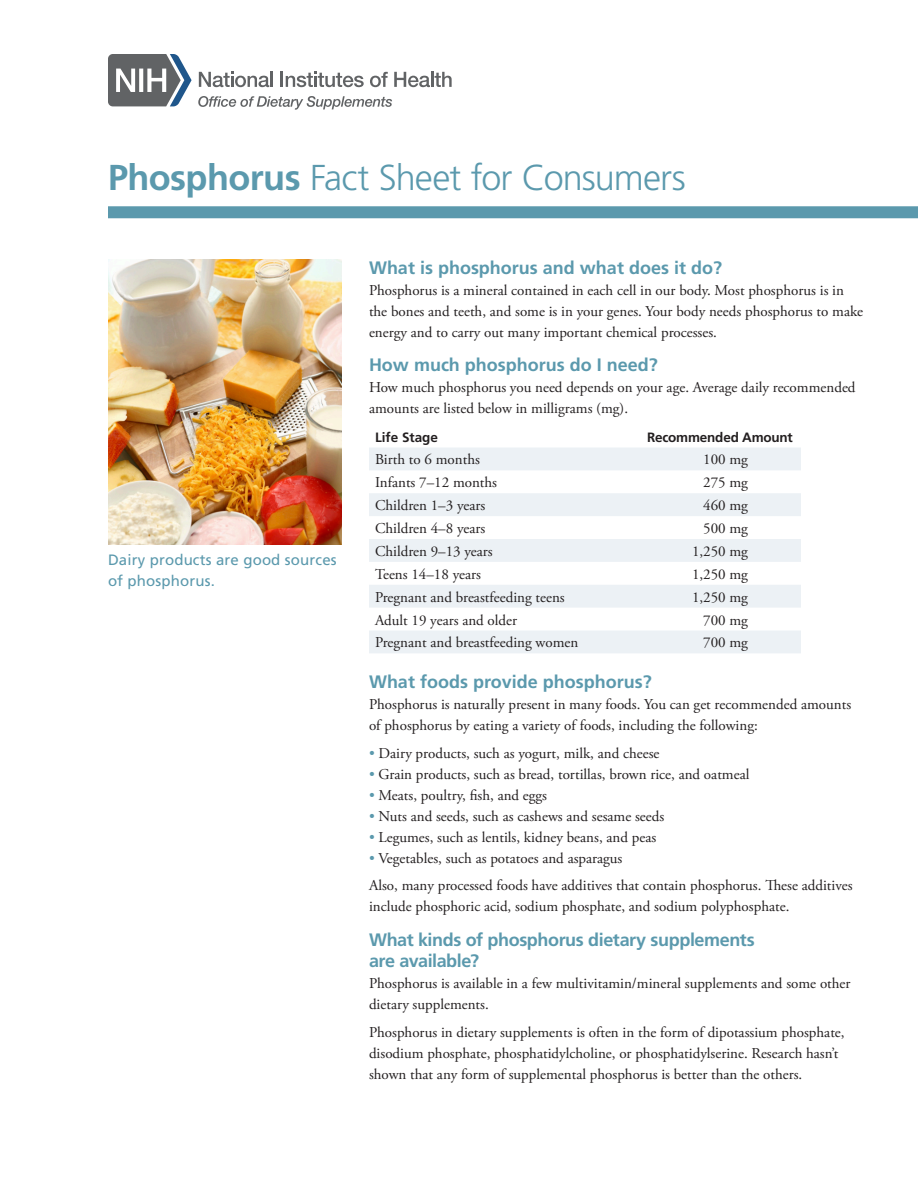
<style>
.page{position:relative;width:918px;height:1188px;background:#fff}
.page>*{position:absolute;margin:0;border:0;box-sizing:border-box;transform-origin:0 0}
.t1{font:300 36px "Frutiger";letter-spacing:-.025em;color:#5b99ad}
.Para_Head{font:700 18px "Frutiger";color:#5b99ad}
.Para_Head-2{font:700 18px/21px "Frutiger";letter-spacing:-.025em;color:#5b99ad}
.text__no___after_sub{font:15px/21px "Adobe Garamond Pro";color:#231f20}
.text____before{font:15px/21px "Adobe Garamond Pro";color:#231f20}
.bulleted_text_plus{font:15px "Adobe Garamond Pro";color:#231f20}
.t2{font:15px/21px "Frutiger";letter-spacing:.01em;color:#5b99ad}
.Para_Sub_Head{font:700 13.5px "Frutiger";letter-spacing:-.015em;color:#231f20}
.s1{font-weight:700}
.s2{color:#5b99ad}
</style>
<div class="page">
<svg style="left:369px;top:448px;width:432px;height:68px"></svg>
<svg style="left:369px;top:539px;width:432px;height:114px;fill:#ecf1f5"></svg>
<div style="left:108px;top:206px;width:810px;height:12px;background:#5b99ad"></div>
<svg style="left:198px;top:96px;width:194px;height:14px"></svg>
<svg style="left:199px;top:72px;width:70px;height:15px"></svg>
<hr style="left:270px;top:72px;width:3px;height:15px;background:#616365">
<svg style="left:281px;top:72px;width:83px;height:15px"></svg>
<svg style="left:370px;top:72px;width:18px;height:15px"></svg>
<svg style="left:394px;top:72px;width:58px;height:15px"></svg>
<svg style="left:108px;top:54px;width:84px;height:52px"></svg>
<img style="left:108px;top:260px;width:234px;height:284px">
<p class="t1" style="left:108px;top:157px;width:579px"><span class="s1">Phosphorus</span> Fact Sheet for Consumers</p>
<p class="t2" style="left:108px;top:549px;width:230px">Dairy products are good sources of phosphorus.</p>
<p class="Para_Head" style="left:369px;top:257px;width:355px">What is phosphorus and what does it do?</p>
<p class="text__no___after_sub" style="left:369px;top:280px;width:496px">Phosphorus is a mineral contained in each cell in our body. Most phosphorus is in the bones and teeth, and some is in your genes. Your body needs phosphorus to make energy and to carry out many important chemical processes.</p>
<p class="Para_Head" style="left:369px;top:354px;width:290px">How much phosphorus do I need?</p>
<p class="text__no___after_sub" style="left:369px;top:377px;width:488px">How much phosphorus you need depends on your age. Average daily recommended amounts are listed below in milligrams (mg).</p>
<p class="Para_Sub_Head" style="left:375px;top:429px;width:65px">Life Stage</p>
<p class="Para_Sub_Head" style="left:647px;top:429px;width:147px">Recommended Amount</p>
<p class="text____before" style="left:375px;top:450px;width:106px">Birth to 6 months</p>
<p class="text__no___after_sub" style="left:703px;top:450px;width:46px">100 mg</p>
<p class="text____before" style="left:375px;top:473px;width:124px">Infants 7–12 months</p>
<p class="text__no___after_sub" style="left:703px;top:473px;width:46px">275 mg</p>
<p class="text____before" style="left:375px;top:495px;width:112px">Children 1–3 years</p>
<p class="text__no___after_sub" style="left:703px;top:495px;width:46px">460 mg</p>
<p class="text____before" style="left:375px;top:518px;width:112px">Children 4–8 years</p>
<p class="text__no___after_sub" style="left:703px;top:518px;width:46px">500 mg</p>
<p class="text____before" style="left:375px;top:541px;width:119px">Children 9–13 years</p>
<p class="text__no___after_sub" style="left:692px;top:541px;width:57px">1,250 mg</p>
<p class="text____before" style="left:375px;top:564px;width:108px">Teens 14–18 years</p>
<p class="text__no___after_sub" style="left:692px;top:564px;width:57px">1,250 mg</p>
<p class="text____before" style="left:375px;top:587px;width:191px">Pregnant and breastfeeding teens</p>
<p class="text__no___after_sub" style="left:692px;top:587px;width:57px">1,250 mg</p>
<p class="text____before" style="left:375px;top:610px;width:144px">Adult 19 years and older</p>
<p class="text__no___after_sub" style="left:703px;top:610px;width:46px">700 mg</p>
<p class="text____before" style="left:375px;top:633px;width:205px">Pregnant and breastfeeding women</p>
<p class="text__no___after_sub" style="left:703px;top:633px;width:46px">700 mg</p>
<p class="Para_Head" style="left:369px;top:671px;width:284px">What foods provide phosphorus?</p>
<p class="text__no___after_sub" style="left:369px;top:694px;width:484px">Phosphorus is naturally present in many foods. You can get recommended amounts of phosphorus by eating a variety of foods, including the following:</p>
<p class="bulleted_text_plus" style="left:369px;top:744px;width:292px"><span class="s2">•</span> Dairy products, such as yogurt, milk, and cheese</p>
<p class="bulleted_text_plus" style="left:369px;top:765px;width:382px"><span class="s2">•</span> Grain products, such as bread, tortillas, brown rice, and oatmeal</p>
<p class="bulleted_text_plus" style="left:369px;top:786px;width:180px"><span class="s2">•</span> Meats, poultry, fish, and eggs</p>
<p class="bulleted_text_plus" style="left:369px;top:807px;width:297px"><span class="s2">•</span> Nuts and seeds, such as cashews and sesame seeds</p>
<p class="bulleted_text_plus" style="left:369px;top:828px;width:289px"><span class="s2">•</span> Legumes, such as lentils, kidney beans, and peas</p>
<p class="bulleted_text_plus" style="left:369px;top:849px;width:255px"><span class="s2">•</span> Vegetables, such as potatoes and asparagus</p>
<p class="text____before" style="left:369px;top:876px;width:485px">Also, many processed foods have additives that contain phosphorus. These additives include phosphoric acid, sodium phosphate, and sodium polyphosphate.</p>
<p class="Para_Head-2" style="left:369px;top:929px;width:387px">What kinds of phosphorus dietary supplements are available?</p>
<p class="text__no___after_sub" style="left:369px;top:973px;width:483px">Phosphorus is available in a few multivitamin/mineral supplements and some other dietary supplements.</p>
<p class="text____before" style="left:369px;top:1022px;width:477px">Phosphorus in dietary supplements is often in the form of dipotassium phosphate, disodium phosphate, phosphatidylcholine, or phosphatidylserine. Research hasn’t shown that any form of supplemental phosphorus is better than the others.</p>
</div>
